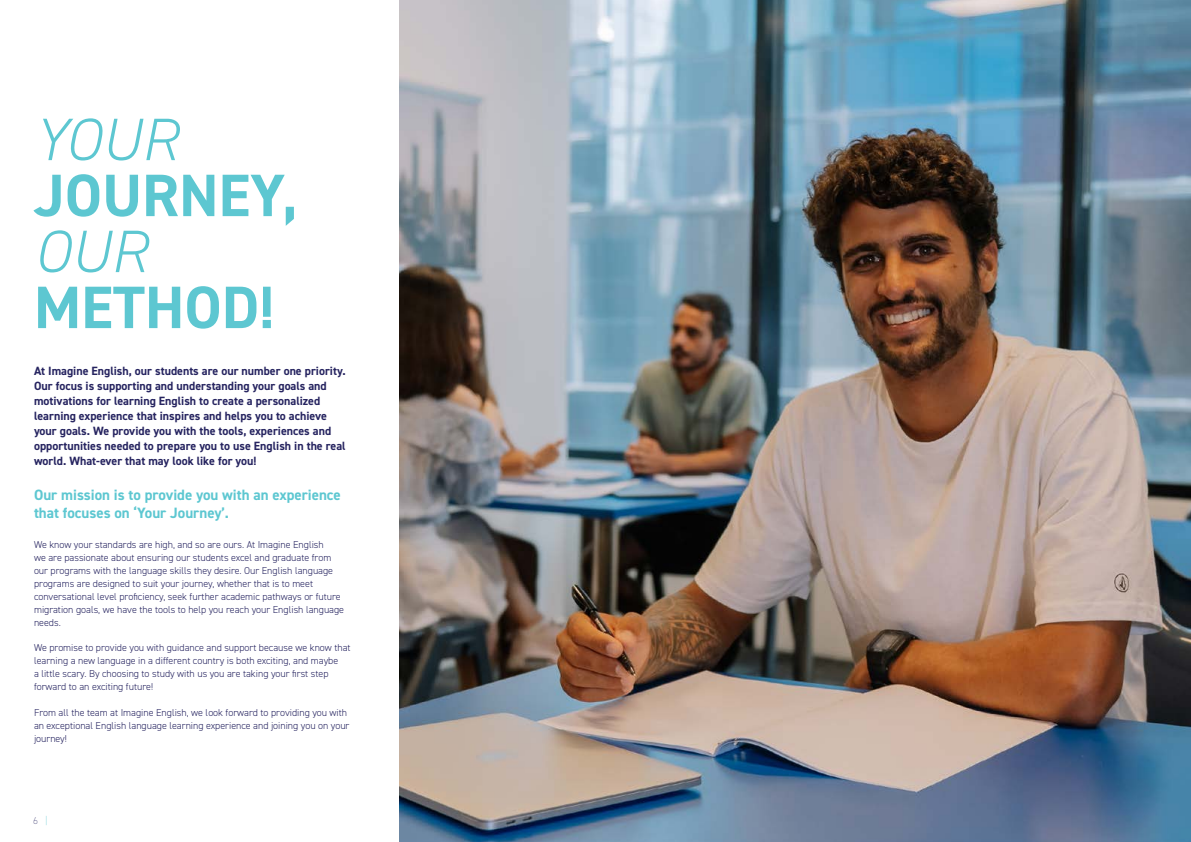
<style>
.page{position:relative;width:1191px;height:842px;background:#fff}
.page>*{position:absolute;margin:0;border:0;box-sizing:border-box;transform-origin:0 0}
.t1{font:700 60px "DIN2014";color:#5dc7d1}
.t2{font:italic 300 60px "DIN2014";color:#5dc7d1}
.t3{font:700 15px/18px "DIN2014";color:#5dc7d1}
.t4{font:700 12px/15px "DIN2014";color:#262460}
.t5{font:300 10px/13px "DIN2014";color:#262460}
.t6{font:200 10px "DIN2014";color:#262460}
.s1{color:#5dc7d1}
</style>
<div class="page">
<img style="left:400px;top:0;width:791px;height:842px">
<h1 class="t2" style="left:34px;top:103px;width:145px">YOUR</h1>
<h1 class="t1" style="left:34px;top:156px;width:265px">JOURNEY,</h1>
<h1 class="t2" style="left:34px;top:215px;width:114px">OUR</h1>
<h1 class="t1" style="left:34px;top:267px;width:242px">METHOD!</h1>
<p class="t4" style="left:34px;top:363px;width:313px">At Imagine English, our students are our number one priority.<br>Our focus is supporting and understanding your goals and motivations for learning English to create a personalized learning experience that inspires and helps you to achieve your goals. We provide you with the tools, experiences and opportunities needed to prepare you to use English in the real world. What-ever that may look like for you!</p>
<h2 class="t3" style="left:34px;top:485px;width:308px">Our mission is to provide you with an experience that focuses on ‘Your Journey’.</h2>
<p class="t5" style="left:34px;top:538px;width:311px">We know your standards are high, and so are ours. At Imagine English<br>we are passionate about ensuring our students excel and graduate from our programs with the language skills they desire. Our English language programs are designed to suit your journey, whether that is to meet conversational level proficiency, seek further academic pathways or future migration goals, we have the tools to help you reach your English language needs.</p>
<p class="t5" style="left:34px;top:641px;width:318px">We promise to provide you with guidance and support because we know that learning a new language in a different country is both exciting, and maybe<br>a little scary. By choosing to study with us you are taking your first step forward to an exciting future!</p>
<p class="t5" style="left:34px;top:706px;width:317px">From all the team at Imagine English, we look forward to providing you with an exceptional English language learning experience and joining you on your journey!</p>
<p class="t6" style="left:33px;top:814px;width:16px">6 <span class="s1">|</span></p>
</div>
